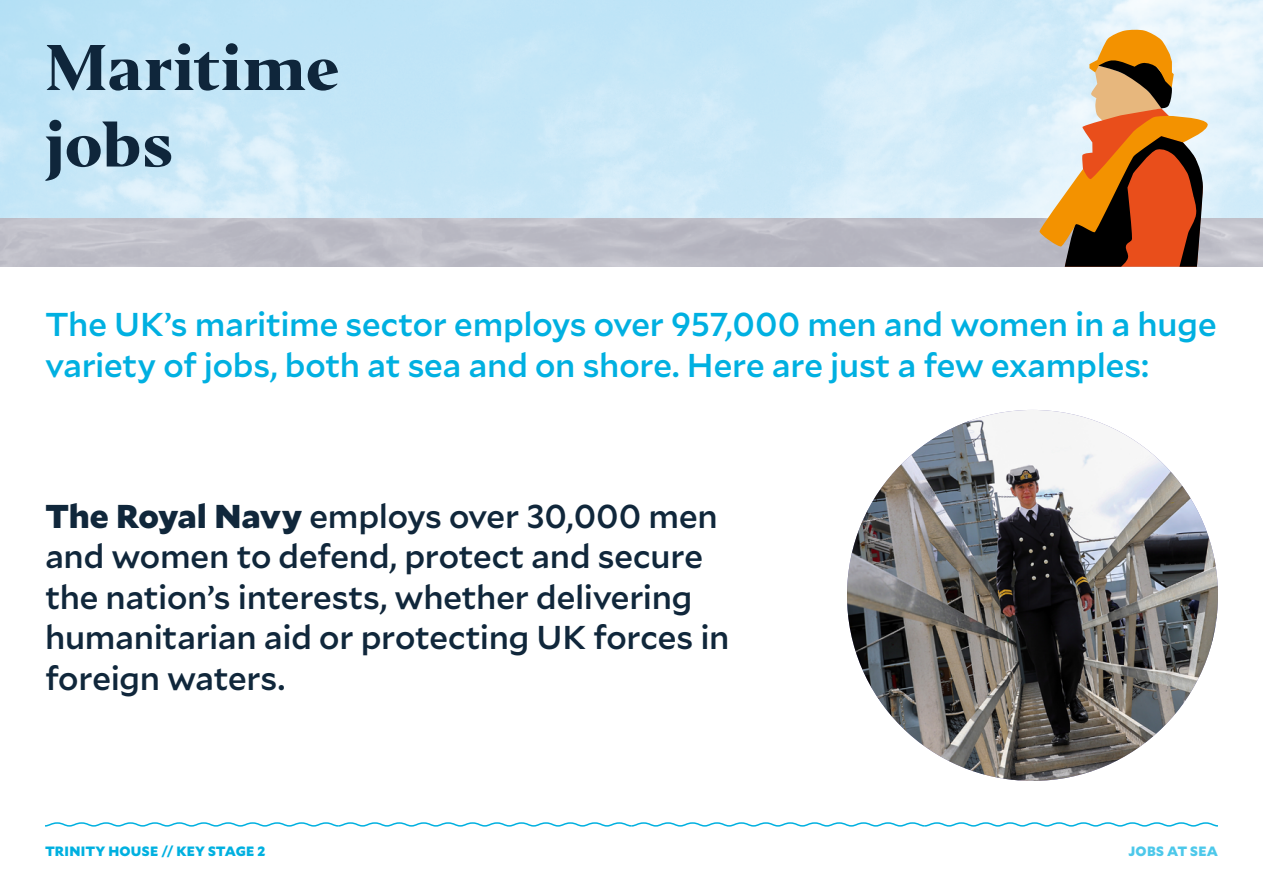
<style>
.page{position:relative;width:1263px;height:893px;background:#fff}
.page>*{position:absolute;margin:0;border:0;box-sizing:border-box;transform-origin:0 0}
.t1{font:800 60px/76.5px "Editor";letter-spacing:-.01em;color:#0f263b}
.t2{font:500 33px/40.5px "Mallory";letter-spacing:-.01em;color:#10273b}
.t3{font:500 33px/40.5px "Mallory";letter-spacing:-.005em;color:#00b0e1}
.t4{font:900 13.5px "Mallory";letter-spacing:.02em;color:#00b0e0}
.t5{font:900 13.5px "Mallory";letter-spacing:.02em;color:#4dc8ea}
.s1{font-weight:900}
</style>
<div class="page">
<svg style="left:1039px;top:29px;width:170px;height:238px;background:#be8e68"></svg>
<svg style="left:45px;top:822px;width:1173px;height:5px"></svg>
<img style="left:847px;top:410px;width:371px;height:371px;border-radius:185px">
<h1 class="t1" style="left:45px;top:31px;width:296px">Maritime jobs</h1>
<p class="t3" style="left:45px;top:302px;width:1173px">The UK’s maritime sector employs over 957,000 men and women in a huge variety of jobs, both at sea and on shore. Here are just a few examples:</p>
<p class="t2" style="left:45px;top:494px;width:686px"><span class="s1">The Royal Navy</span> employs over 30,000 men and women to defend, protect and secure the nation’s interests, whether delivering humanitarian aid or protecting UK forces in foreign waters.</p>
<p class="t4" style="left:45px;top:841px;width:222px">TRINITY HOUSE // KEY STAGE 2</p>
<p class="t5" style="left:1128px;top:841px;width:91px">JOBS AT SEA</p>
</div>
